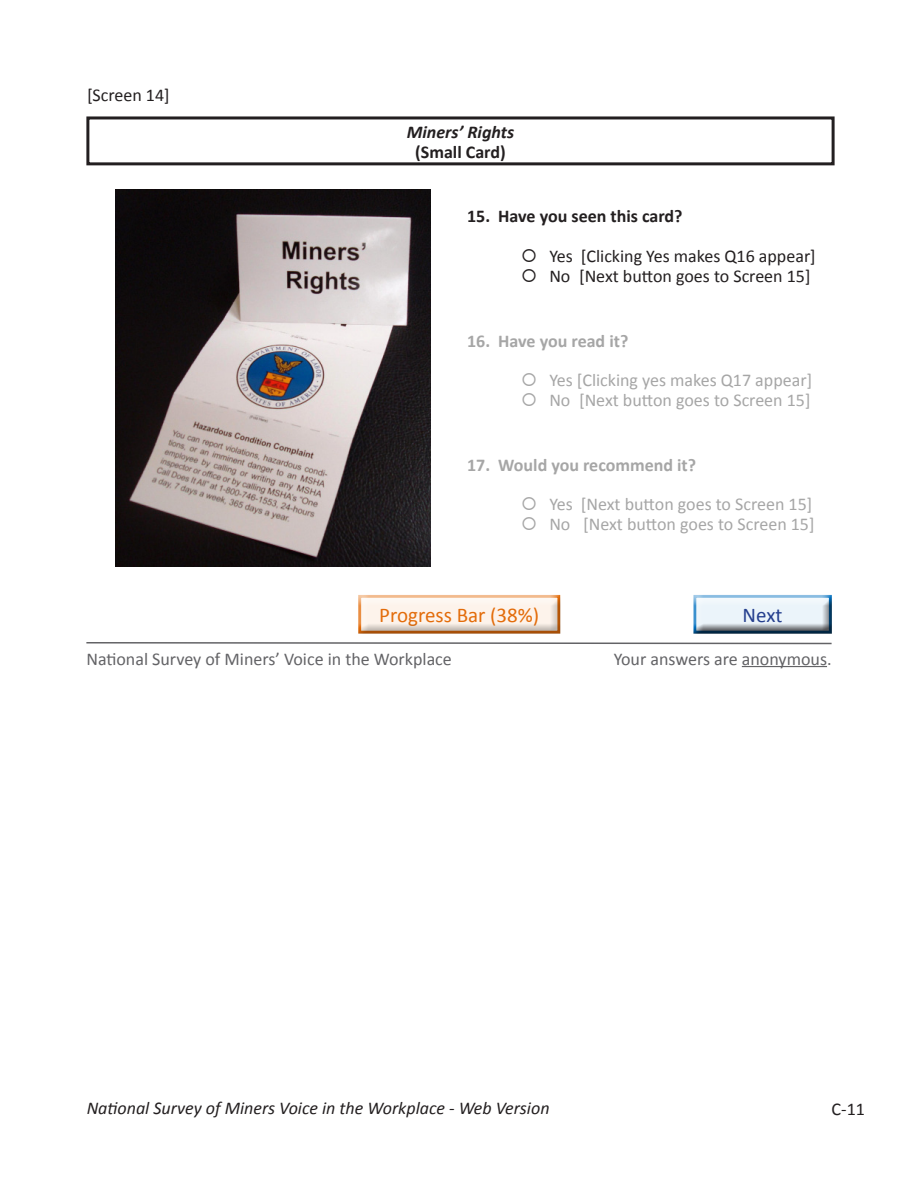
<style>
.page{position:relative;width:918px;height:1188px;background:#fff}
.page>*{position:absolute;margin:0;border:0;box-sizing:border-box;transform-origin:0 0}
.t1{font:21px "Calibri";color:#e36c0a}
.t2{font:21px "Calibri";color:#253f8e}
.t3{font:18px "Calibri";color:#a6a6a6}
.t4{font:18px "Calibri";color:#231f20}
.t5{font:18px "Calibri";color:#636366}
.t6{font:italic 18px "Calibri";color:#231f20}
.Question__table{font:700 18px "Calibri";color:#a6a6a6}
.t7{font:italic 700 18px/19.8px "Calibri";color:#231f20;text-align:center}
.Question__table-2{font:700 18px "Calibri";color:#231f20}
.s1{font-style:normal}
</style>
<div class="page">
<div style="left:86px;top:116px;width:749px;height:49px;border:3px solid #231f20"></div>
<div style="left:693px;top:594px;width:140px;height:36px;background:#f7fafd"></div>
<div style="left:693px;top:595px;width:140px;height:39px;background:#231f20;opacity:.75"></div>
<div style="left:357px;top:594px;width:209px;height:40px;background:#a6a6a6;opacity:.75"></div>
<img style="left:115px;top:189px;width:316px;height:378px">
<hr style="left:742px;top:666px;width:85px;height:1px;background:#636366">
<svg style="left:86px;top:642px;width:746px;height:3px"></svg>
<p class="t4" style="left:87px;top:83px;width:84px">[Screen 14]</p>
<p class="t7" style="left:407px;top:122px;width:109px">Miners’ Rights <span class="s1">(Small Card)</span></p>
<p class="Question__table-2" style="left:467px;top:205px;width:217px">15. Have you seen this card?</p>
<p class="t4" style="left:521px;top:245px;width:296px">○ Yes [Clicking Yes makes Q16 appear]</p>
<p class="t4" style="left:521px;top:264px;width:291px">○ No [Next button goes to Screen 15]</p>
<p class="Question__table" style="left:467px;top:329px;width:163px">16. Have you read it?</p>
<p class="t3" style="left:521px;top:369px;width:293px">○ Yes [Clicking yes makes Q17 appear]</p>
<p class="t3" style="left:521px;top:389px;width:291px">○ No [Next button goes to Screen 15]</p>
<p class="Question__table" style="left:467px;top:453px;width:231px">17. Would you recommend it?</p>
<p class="t3" style="left:521px;top:493px;width:293px">○ Yes [Next button goes to Screen 15]</p>
<p class="t3" style="left:521px;top:513px;width:295px">○ No [Next button goes to Screen 15]</p>
<p class="t1" style="left:379px;top:602px;width:162px">Progress Bar (38%)</p>
<p class="t2" style="left:743px;top:602px;width:41px">Next</p>
<p class="t5" style="left:86px;top:647px;width:367px">National Survey of Miners’ Voice in the Workplace</p>
<p class="t5" style="left:614px;top:647px;width:219px">Your answers are anonymous.</p>
<p class="t6" style="left:87px;top:1096px;width:464px">National Survey of Miners Voice in the Workplace - Web Version</p>
<p class="t4" style="left:832px;top:1098px;width:35px">C-11</p>
</div>
